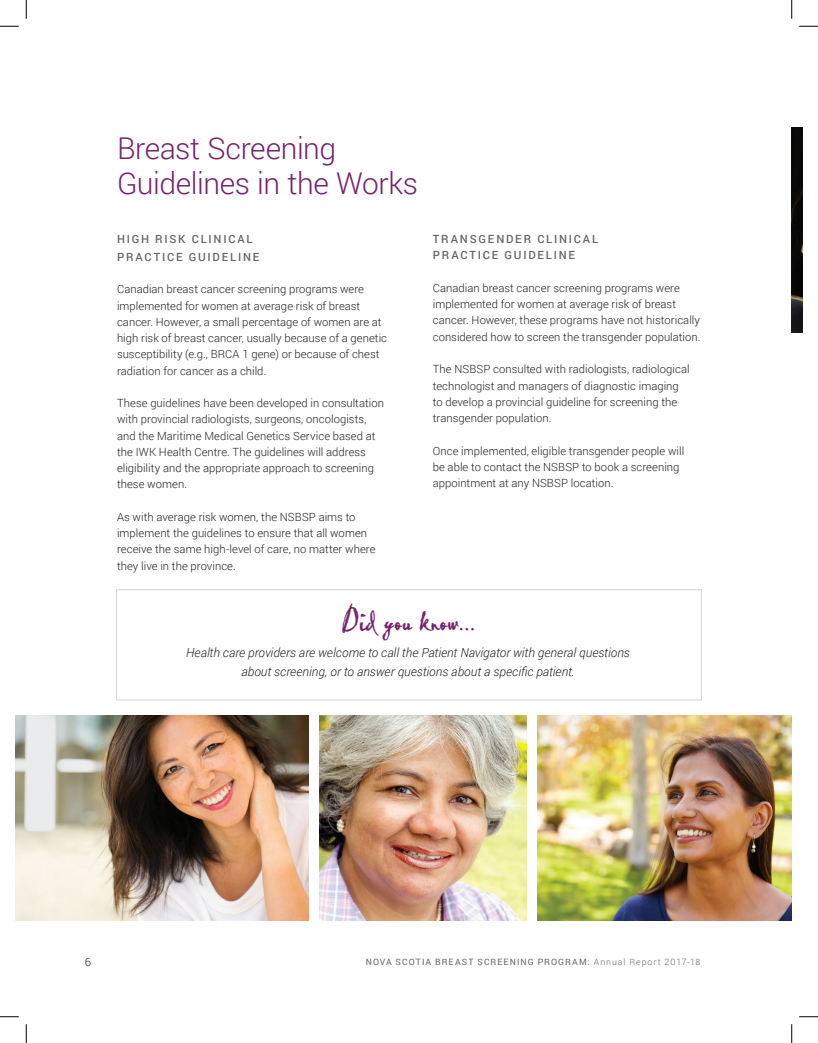
<style>
.page{position:relative;width:818px;height:1043px;background:#fff}
.page>*{position:absolute;margin:0;border:0;box-sizing:border-box;transform-origin:0 0}
.t1{font:33.75px "Pablo Plain";letter-spacing:-.005em;color:#76236c}
.t2{font:300 30px/35px "Roboto";letter-spacing:-.015em;color:#76236c}
.t3{font:italic 300 12.5px/18.8px "Roboto";color:#231f20;text-align:center}
.t4{font:300 11.25px/16.2px "Roboto";letter-spacing:.005em;color:#231f20}
.t5{font:500 11.25px/17.5px "Roboto";letter-spacing:.16em;color:#646569}
.t6{font:8.75px "Roboto";letter-spacing:.12em;color:#646569}
.s1{font-weight:300}
</style>
<div class="page">
<div style="left:116px;top:589px;width:585px;height:111px;border:1px solid #d5d3d5"></div>
<img style="left:791px;top:128px;width:11px;height:205px">
<img style="left:15px;top:715px;width:293px;height:205px">
<img style="left:538px;top:715px;width:253px;height:205px">
<img style="left:320px;top:715px;width:206px;height:205px">
<svg style="left:0;top:25px;width:19px;height:2px"></svg>
<svg style="left:799px;top:25px;width:19px;height:2px"></svg>
<svg style="left:0;top:1016px;width:19px;height:1px"></svg>
<svg style="left:799px;top:1016px;width:19px;height:1px"></svg>
<svg style="left:25px;top:0;width:2px;height:19px"></svg>
<svg style="left:25px;top:1024px;width:2px;height:18px"></svg>
<svg style="left:791px;top:0;width:1px;height:19px"></svg>
<svg style="left:791px;top:1024px;width:1px;height:18px"></svg>
<h2 class="t2" style="left:117px;top:130px;width:302px">Breast Screening<br>Guidelines in the Works</h2>
<p class="t5" style="left:117px;top:230px;width:144px">HIGH RISK CLINICAL<br>PRACTICE GUIDELINE</p>
<p class="t4" style="left:117px;top:281px;width:271px">Canadian breast cancer screening programs were implemented for women at average risk of breast cancer. However, a small percentage of women are at high risk of breast cancer, usually because of a genetic susceptibility (e.g., BRCA 1 gene) or because of chest radiation for cancer as a child.</p>
<p class="t4" style="left:117px;top:394px;width:268px">These guidelines have been developed in consultation with provincial radiologists, surgeons, oncologists, and the Maritime Medical Genetics Service based at the IWK Health Centre. The guidelines will address eligibility and the appropriate approach to screening these women.</p>
<p class="t4" style="left:117px;top:508px;width:260px">As with average risk women, the NSBSP aims to implement the guidelines to ensure that all women receive the same high-level of care, no matter where they live in the province.</p>
<p class="t5" style="left:432px;top:231px;width:167px;line-height:16.2px">TRANSGENDER CLINICAL<br>PRACTICE GUIDELINE</p>
<p class="t4" style="left:432px;top:279px;width:269px">Canadian breast cancer screening programs were implemented for women at average risk of breast cancer. However, these programs have not historically considered how to screen the transgender population.</p>
<p class="t4" style="left:432px;top:361px;width:258px">The NSBSP consulted with radiologists, radiological technologist and managers of diagnostic imaging to develop a provincial guideline for screening the transgender population.</p>
<p class="t4" style="left:432px;top:442px;width:253px">Once implemented, eligible transgender people will be able to contact the NSBSP to book a screening appointment at any NSBSP location.</p>
<h1 class="t1" style="left:340px;top:599px;width:137px">Did you know...</h1>
<p class="t3" style="left:186px;top:643px;width:445px">Health care providers are welcome to call the Patient Navigator with general questions about screening, or to answer questions about a specific patient.</p>
<p class="t4" style="left:85px;top:953px;width:8px">6</p>
<p class="t6" style="left:365px;top:956px;width:336px">NOVA SCOTIA BREAST SCREENING PROGRAM: <span class="s1">Annual Report 2017-18</span></p>
</div>
